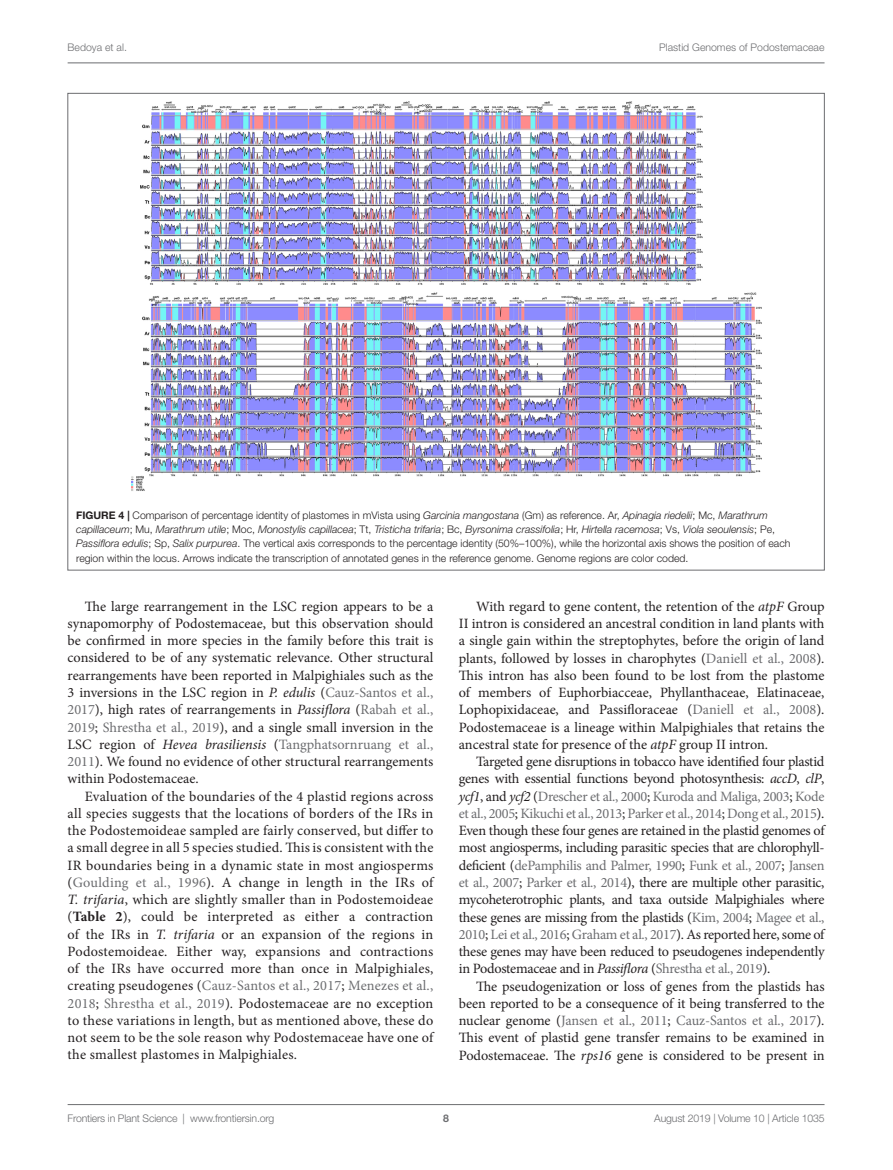
<style>
.page{position:relative;width:893px;height:1170px;background:#fff}
.page>*{position:absolute;margin:0;border:0;box-sizing:border-box;transform-origin:0 0}
.T{font:14.25px/17.2px "Minion Pro";letter-spacing:-.005em;color:#231f20;text-align:justify}
.FC{font:300 10.5px/14.2px "Helvetica Neue LT Std";color:#231f20}
.t1{font:300 10.5px "Helvetica Neue LT Std";letter-spacing:-.015em;color:#6c6d70}
.t2{font:700 10.5px "Helvetica Neue LT Std";color:#6c6d70}
.s1{font-weight:700}
.s2{font-style:italic}
.s3{color:#6c6d70}
</style>
<div class="page">
<hr style="left:68px;top:63px;width:756px;height:1px;background:#6c6d70">
<hr style="left:68px;top:1104px;width:756px;height:1px;background:#6c6d70">
<img style="left:131px;top:102px;width:630px;height:389px">
<p class="t1" style="left:68px;top:41px;width:61px">Bedoya et al.</p>
<p class="t1" style="left:659px;top:41px;width:167px">Plastid Genomes of Podostemaceae</p>
<p class="FC" style="left:76px;top:508px;width:716px"><span class="s1">FIGURE 4 |</span> Comparison of percentage identity of plastomes in mVista using <span class="s2">Garcinia mangostana</span> (Gm) as reference. Ar, <span class="s2">Apinagia riedelii</span>; Mc, <span class="s2">Marathrum capillaceum</span>; Mu, <span class="s2">Marathrum utile</span>; Moc, <span class="s2">Monostylis capillacea</span>; Tt, <span class="s2">Tristicha trifaria</span>; Bc, <span class="s2">Byrsonima crassifolia</span>; Hr, <span class="s2">Hirtella racemosa</span>; Vs, <span class="s2">Viola seoulensis</span>; Pe, <span class="s2">Passiflora edulis</span>; Sp, <span class="s2">Salix purpurea</span>. The vertical axis corresponds to the percentage identity (50%–100%), while the horizontal axis shows the position of each region within the locus. Arrows indicate the transcription of annotated genes in the reference genome. Genome regions are color coded.</p>
<p class="T" style="left:68px;top:597px;width:367px;text-indent:17px">The large rearrangement in the LSC region appears to be a synapomorphy of Podostemaceae, but this observation should be confirmed in more species in the family before this trait is considered to be of any systematic relevance. Other structural rearrangements have been reported in Malpighiales such as the 3 inversions in the LSC region in <span class="s2">P. edulis</span> (<span class="s3">Cauz-Santos et al., 2017</span>), high rates of rearrangements in <span class="s2">Passiflora</span> (<span class="s3">Rabah et al., 2019</span>; <span class="s3">Shrestha et al., 2019</span>), and a single small inversion in the LSC region of <span class="s2">Hevea brasiliensis</span> (<span class="s3">Tangphatsornruang et al., 2011</span>). We found no evidence of other structural rearrangements within Podostemaceae.</p>
<p class="T" style="left:68px;top:787px;width:367px;text-indent:17px">Evaluation of the boundaries of the 4 plastid regions across all species suggests that the locations of borders of the IRs in the Podostemoideae sampled are fairly conserved, but differ to a small degree in all 5 species studied. This is consistent with the IR boundaries being in a dynamic state in most angiosperms (<span class="s3">Goulding et al., 1996</span>). A change in length in the IRs of <span class="s2">T. trifaria</span>, which are slightly smaller than in Podostemoideae (<span class="s1">Table 2</span>), could be interpreted as either a contraction of the IRs in <span class="s2">T. trifaria</span> or an expansion of the regions in Podostemoideae. Either way, expansions and contractions of the IRs have occurred more than once in Malpighiales, creating pseudogenes (<span class="s3">Cauz-Santos et al., 2017</span>; <span class="s3">Menezes et al., 2018</span>; <span class="s3">Shrestha et al., 2019</span>)<span class="s2">.</span> Podostemaceae are no exception to these variations in length, but as mentioned above, these do not seem to be the sole reason why Podostemaceae have one of the smallest plastomes in Malpighiales.</p>
<p class="T" style="left:459px;top:597px;width:367px;text-indent:17px">With regard to gene content, the retention of the <span class="s2">atpF</span> Group II intron is considered an ancestral condition in land plants with a single gain within the streptophytes, before the origin of land plants, followed by losses in charophytes (<span class="s3">Daniell et al., 2008</span>).<br>This intron has also been found to be lost from the plastome of members of Euphorbiacceae, Phyllanthaceae, Elatinaceae, Lophopixidaceae, and Passifloraceae (<span class="s3">Daniell et al., 2008</span>).<br>Podostemaceae is a lineage within Malpighiales that retains the ancestral state for presence of the <span class="s2">atpF</span> group II intron.</p>
<p class="T" style="left:459px;top:753px;width:367px;text-indent:17px">Targeted gene disruptions in tobacco have identified four plastid genes with essential functions beyond photosynthesis: <span class="s2">accD</span>, <span class="s2">clP</span>, <span class="s2">ycf1</span>, and <span class="s2">ycf2</span> (<span class="s3">Drescher et al., 2000</span>; <span class="s3">Kuroda and Maliga, 2003</span>; <span class="s3">Kode et al., 2005</span>; <span class="s3">Kikuchi et al., 2013</span>; <span class="s3">Parker et al., 2014</span>; <span class="s3">Dong et al., 2015</span>).<br>Even though these four genes are retained in the plastid genomes of most angiosperms, including parasitic species that are chlorophyll&shy;deficient (<span class="s3">dePamphilis and Palmer, 1990</span>; <span class="s3">Funk et al., 2007</span>; <span class="s3">Jansen et al., 2007</span>; <span class="s3">Parker et al., 2014</span>), there are multiple other parasitic, mycoheterotrophic plants, and taxa outside Malpighiales where these genes are missing from the plastids (<span class="s3">Kim, 2004</span>; <span class="s3">Magee et al., 2010</span>; <span class="s3">Lei et al., 2016</span>; <span class="s3">Graham et al., 2017</span>). As reported here, some of these genes may have been reduced to pseudogenes independently in Podostemaceae and in <span class="s2">Passiflora</span> (<span class="s3">Shrestha et al., 2019</span>).</p>
<p class="T" style="left:459px;top:977px;width:367px;text-indent:17px">The pseudogenization or loss of genes from the plastids has been reported to be a consequence of it being transferred to the nuclear genome (<span class="s3">Jansen et al., 2011</span>; <span class="s3">Cauz-Santos et al., 2017</span>).<br>This event of plastid gene transfer remains to be examined in Podostemaceae. The <span class="s2">rps16</span> gene is considered to be present in</p>
<p class="t1" style="left:68px;top:1111px;width:208px">Frontiers in Plant Science | www.frontiersin.org</p>
<p class="t2" style="left:443px;top:1111px;width:7px">8</p>
<p class="t1" style="left:654px;top:1111px;width:172px">August 2019 | Volume 10 | Article 1035</p>
</div>
